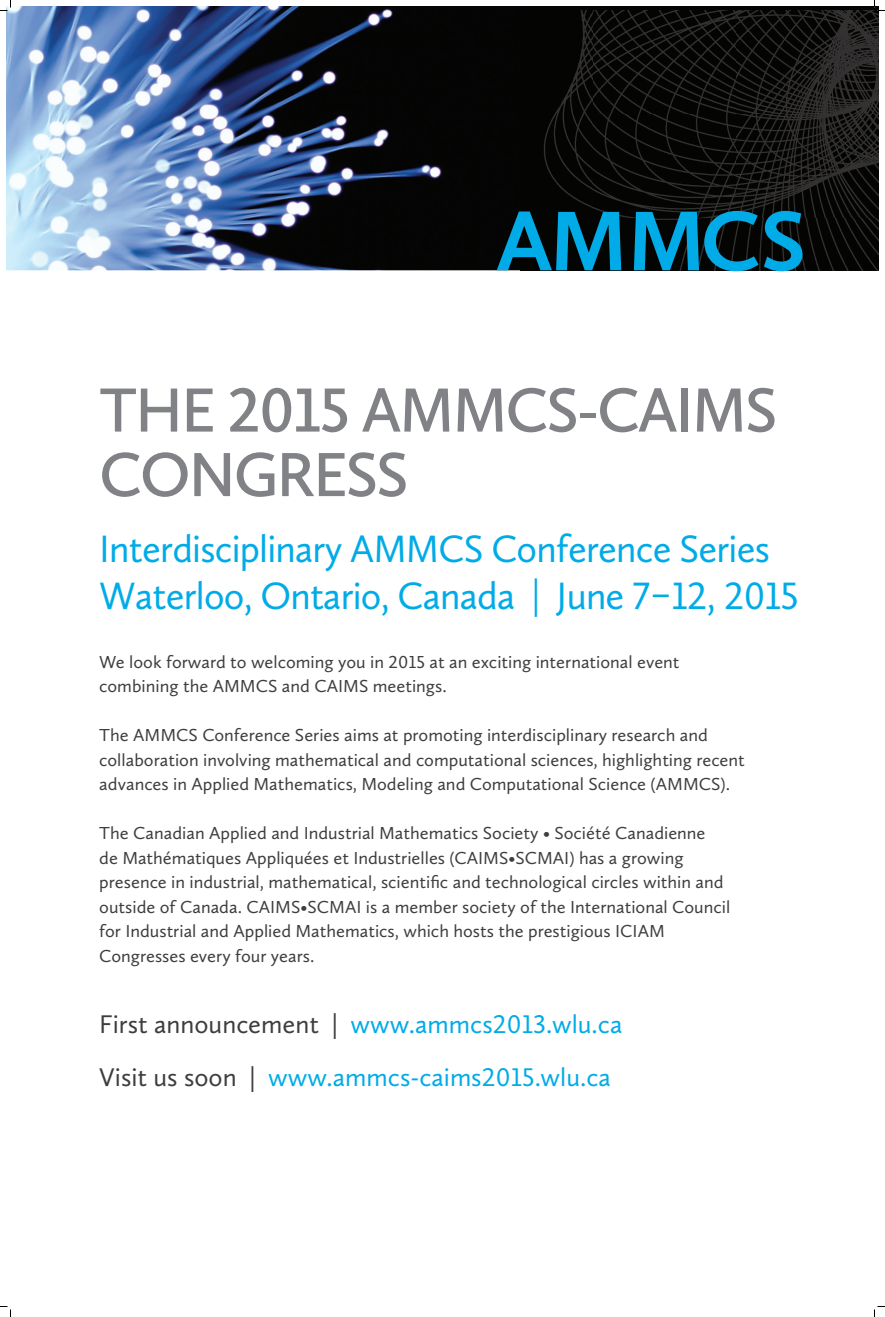
<style>
.page{position:relative;width:885px;height:1317px;background:#fff}
.page>*{position:absolute;margin:0;border:0;box-sizing:border-box;transform-origin:0 0}
.t1{font:700 87.5px "Calluna Sans";letter-spacing:-.015em;color:#00abe7}
.t2{font:600 64.55px/64.5px "Calluna Sans";letter-spacing:-.03em;color:#808285}
.t3{font:39.5px/46.5px "Calluna Sans";letter-spacing:-.02em;color:#00abe7}
.t4{font:26.5px/53px "Calluna Sans";color:#00abe7}
.t5{font:18px/24.5px "Calluna Sans";color:#3e3e3f}
.s1{font-weight:300}
.s2{color:#3e3e3f}
</style>
<div class="page">
<img style="left:6px;top:6px;width:516px;height:264px">
<img style="left:522px;top:6px;width:352px;height:4px">
<img style="left:520px;top:10px;width:359px;height:261px">
<svg style="left:0;top:0;width:11px;height:11px"></svg>
<svg style="left:0;top:1306px;width:11px;height:11px"></svg>
<svg style="left:874px;top:0;width:11px;height:11px"></svg>
<svg style="left:874px;top:1306px;width:11px;height:11px"></svg>
<h1 class="t1" style="left:496px;top:187px;width:311px">AMMCS</h1>
<h2 class="t2" style="left:99px;top:377px;width:680px">THE 2015 AMMCS-CAIMS<br>CONGRESS</h2>
<h3 class="t3" style="left:99px;top:525px;width:701px">Interdisciplinary AMMCS Conference Series<br>Waterloo, Ontario, Canada <span class="s1">|</span> June 7–12, 2015</h3>
<p class="t5" style="left:99px;top:649px;width:582px">We look forward to welcoming you in 2015 at an exciting international event combining the AMMCS and CAIMS meetings.</p>
<p class="t5" style="left:99px;top:723px;width:647px">The AMMCS Conference Series aims at promoting interdisciplinary research and collaboration involving mathematical and computational sciences, highlighting recent advances in Applied Mathematics, Modeling and Computational Science (AMMCS).</p>
<p class="t5" style="left:99px;top:821px;width:632px">The Canadian Applied and Industrial Mathematics Society • Société Canadienne<br>de Mathématiques Appliquées et Industrielles (CAIMS•SCMAI) has a growing presence in industrial, mathematical, scientific and technological circles within and outside of Canada. CAIMS•SCMAI is a member society of the International Council for Industrial and Applied Mathematics, which hosts the prestigious ICIAM Congresses every four years.</p>
<h3 class="t4" style="left:99px;top:998px;width:525px"><span class="s2">First announcement |</span> www.ammcs2013.wlu.ca<br><span class="s2">Visit us soon |</span> www.ammcs-caims2015.wlu.ca</h3>
</div>
